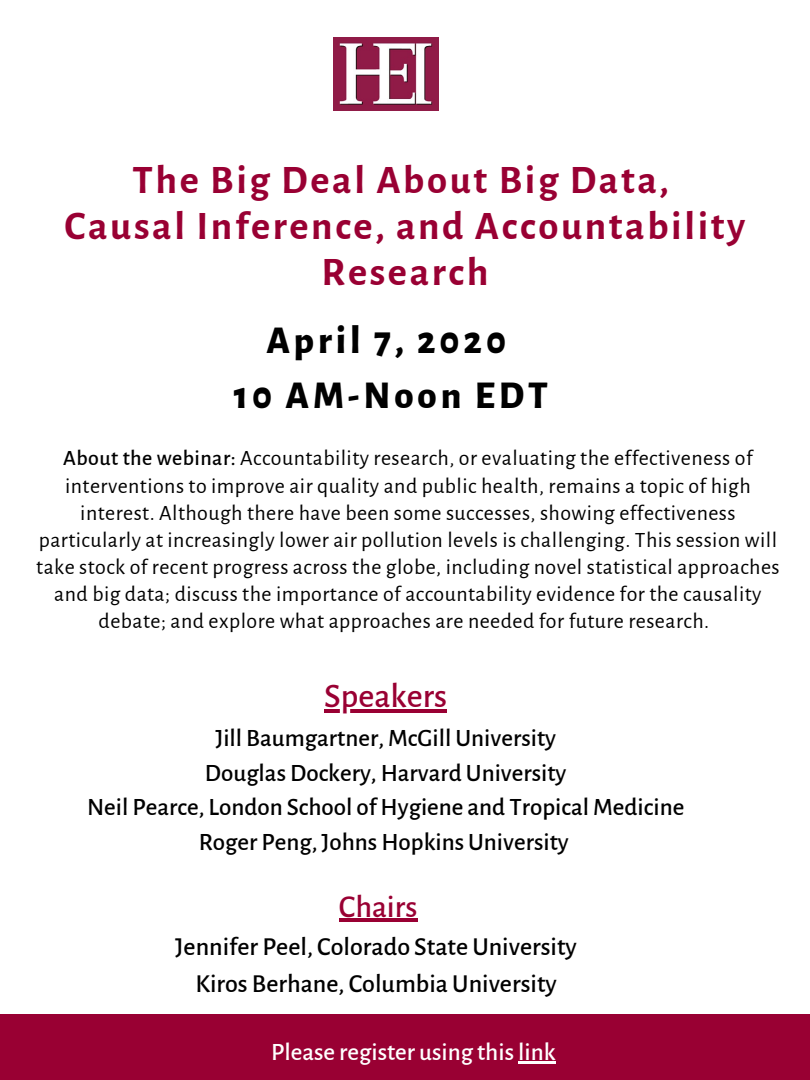
<style>
.page{position:relative;width:810px;height:1080px;background:#fff}
.page>*{position:absolute;margin:0;border:0;box-sizing:border-box;transform-origin:0 0}
.t1{font:700 40.62px/46.4px "Alegreya Sans";letter-spacing:.065em;color:#903;text-align:center}
.t2{font:800 38.75px/54.2px "Alegreya Sans";letter-spacing:.1em;color:#000;text-align:center}
.t3{font:500 34.38px "Alegreya Sans";color:#903}
.t4{font:500 31.75px "Alegreya Sans";color:#903}
.t5{font:500 26px/36.4px "Alegreya Sans";color:#000;text-align:center}
.t6{font:500 25px/34.7px "Alegreya Sans";color:#000;text-align:center}
.t7{font:500 25px "Alegreya Sans";color:#fff}
.t8{font:21.88px/27.2px "Alegreya Sans";letter-spacing:.02em;color:#000;text-align:center}
.s1{font-weight:500}
</style>
<div class="page">
<img style="left:333px;top:38px;width:105px;height:72px">
<div style="left:0;top:1014px;width:810px;height:66px;background:#903"></div>
<hr style="left:324px;top:709px;width:123px;height:4px;background:#903">
<hr style="left:518px;top:1061px;width:37px;height:2px;background:#fff">
<hr style="left:339px;top:918px;width:79px;height:3px;background:#903">
<h1 class="t1" style="left:65px;top:157px;width:682px">The Big Deal About Big Data,<br>Causal Inference, and Accountability<br>Research</h1>
<h2 class="t2" style="left:234px;top:315px;width:316px">April 7, 2020<br>10 AM-Noon EDT</h2>
<p class="t8" style="left:36px;top:445px;width:745px"><span class="s1">About the webinar:</span> Accountability research, or evaluating the effectiveness of interventions to improve air quality and public health, remains a topic of high interest. Although there have been some successes, showing effectiveness particularly at increasingly lower air pollution levels is challenging. This session will take stock of recent progress across the globe, including novel statistical approaches and big data; discuss the importance of accountability evidence for the causality debate; and explore what approaches are needed for future research.</p>
<h3 class="t3" style="left:324px;top:676px;width:124px">Speakers</h3>
<p class="t6" style="left:87px;top:721px;width:599px">Jill Baumgartner, McGill University<br>Douglas Dockery, Harvard University<br>Neil Pearce, London School of Hygiene and Tropical Medicine Roger Peng, Johns Hopkins University</p>
<h3 class="t4" style="left:339px;top:888px;width:80px">Chairs</h3>
<p class="t5" style="left:175px;top:929px;width:403px">Jennifer Peel, Colorado State University<br>Kiros Berhane, Columbia University</p>
<p class="t7" style="left:271px;top:1037px;width:286px">Please register using this link</p>
</div>
